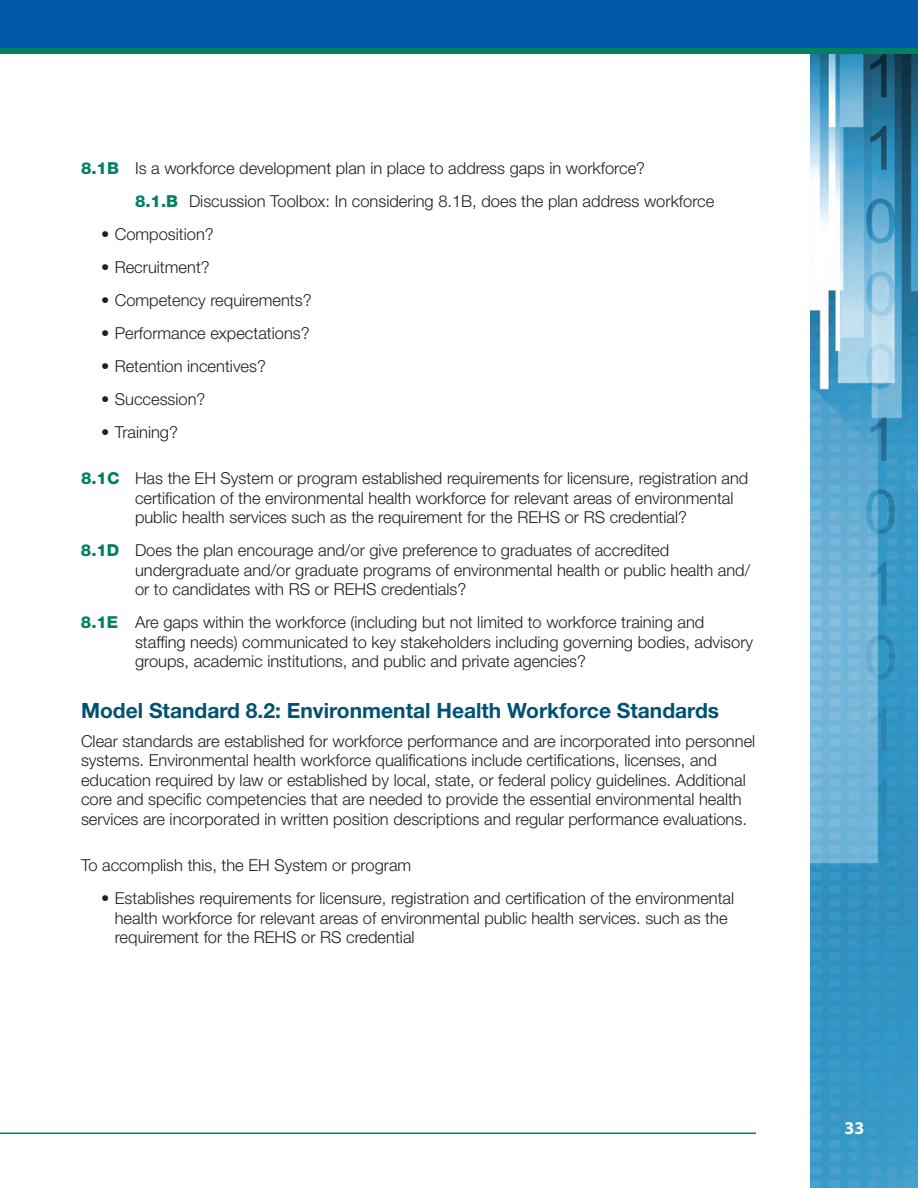
<style>
.page{position:relative;width:918px;height:1188px;background:#fff}
.page>*{position:absolute;margin:0;border:0;box-sizing:border-box;transform-origin:0 0}
.H3_-_Header_3{font:700 21px "Helvetica Neue LT Std";color:#005273}
.t1{font:700 18px "Myriad Pro";color:#fff}
.P_-_Body_Text{font:300 16.5px/19.5px "Helvetica Neue LT Std";color:#231f20}
.P_-_Indented_Text{font:300 16.5px "Helvetica Neue LT Std";color:#231f20}
.s1{font-weight:800;color:#008063}
</style>
<div class="page">
<img style="left:810px;top:54px;width:108px;height:1134px">
<div style="left:0;top:0;width:918px;height:53px;background:#0157a8"></div>
<div style="left:0;top:48px;width:918px;height:6px;background:#008063"></div>
<hr style="left:0;top:1132px;width:756px;height:2px;background:#008063">
<p class="P_-_Body_Text" style="left:81px;top:158px;width:566px"><span class="s1">8.1B</span> Is a workforce development plan in place to address gaps in workforce?</p>
<p class="P_-_Indented_Text" style="left:135px;top:191px;width:581px"><span class="s1">8.1.B</span> Discussion Toolbox: In considering 8. 1B, does the plan address workforce</p>
<p class="P_-_Body_Text" style="left:101px;top:224px;width:114px">• Composition?</p>
<p class="P_-_Body_Text" style="left:101px;top:257px;width:110px">• Recruitment?</p>
<p class="P_-_Body_Text" style="left:101px;top:290px;width:212px">• Competency requirements?</p>
<p class="P_-_Body_Text" style="left:101px;top:323px;width:210px">• Performance expectations?</p>
<p class="P_-_Body_Text" style="left:101px;top:356px;width:166px">• Retention incentives?</p>
<p class="P_-_Body_Text" style="left:101px;top:389px;width:106px">• Succession?</p>
<p class="P_-_Body_Text" style="left:101px;top:422px;width:78px">• Training?</p>
<p class="P_-_Body_Text" style="left:135px;top:468px;width:615px;text-indent:-54px"><span class="s1">8.1C</span> Has the EH System or program established requirements for licensure, registration and certification of the environmental health workforce for relevant areas of environmental public health services such as the requirement for the REHS or RS credential?</p>
<p class="P_-_Body_Text" style="left:135px;top:540px;width:617px;text-indent:-54px"><span class="s1">8.1D</span> Does the plan encourage and/or give preference to graduates of accredited undergraduate and/or graduate programs of environmental health or public health and/ or to candidates with RS or REHS credentials?</p>
<p class="P_-_Body_Text" style="left:135px;top:612px;width:620px;text-indent:-54px"><span class="s1">8.1E</span> Are gaps within the workforce (including but not limited to workforce training and staffing needs) communicated to key stakeholders including governing bodies, advisory groups, academic institutions, and public and private agencies?</p>
<p class="H3_-_Header_3" style="left:81px;top:698px;width:640px">Model Standard 8.2: Environmental Health Workforce Standards</p>
<p class="P_-_Body_Text" style="left:81px;top:731px;width:676px">Clear standards are established for workforce performance and are incorporated into personnel systems. Environmental health workforce qualifications include certifications, licenses, and education required by law or established by local, state, or federal policy guidelines. Additional core and specific competencies that are needed to provide the essential environmental health services are incorporated in written position descriptions and regular performance evaluations.</p>
<p class="P_-_Body_Text" style="left:81px;top:855px;width:332px">To accomplish this, the EH System or program</p>
<p class="P_-_Body_Text" style="left:115px;top:888px;width:621px;text-indent:-14px">• Establishes requirements for licensure, registration and certification of the environmental health workforce for relevant areas of environmental public health services. such as the requirement for the REHS or RS credential</p>
<p class="t1" style="left:844px;top:1118px;width:21px">33</p>
</div>
